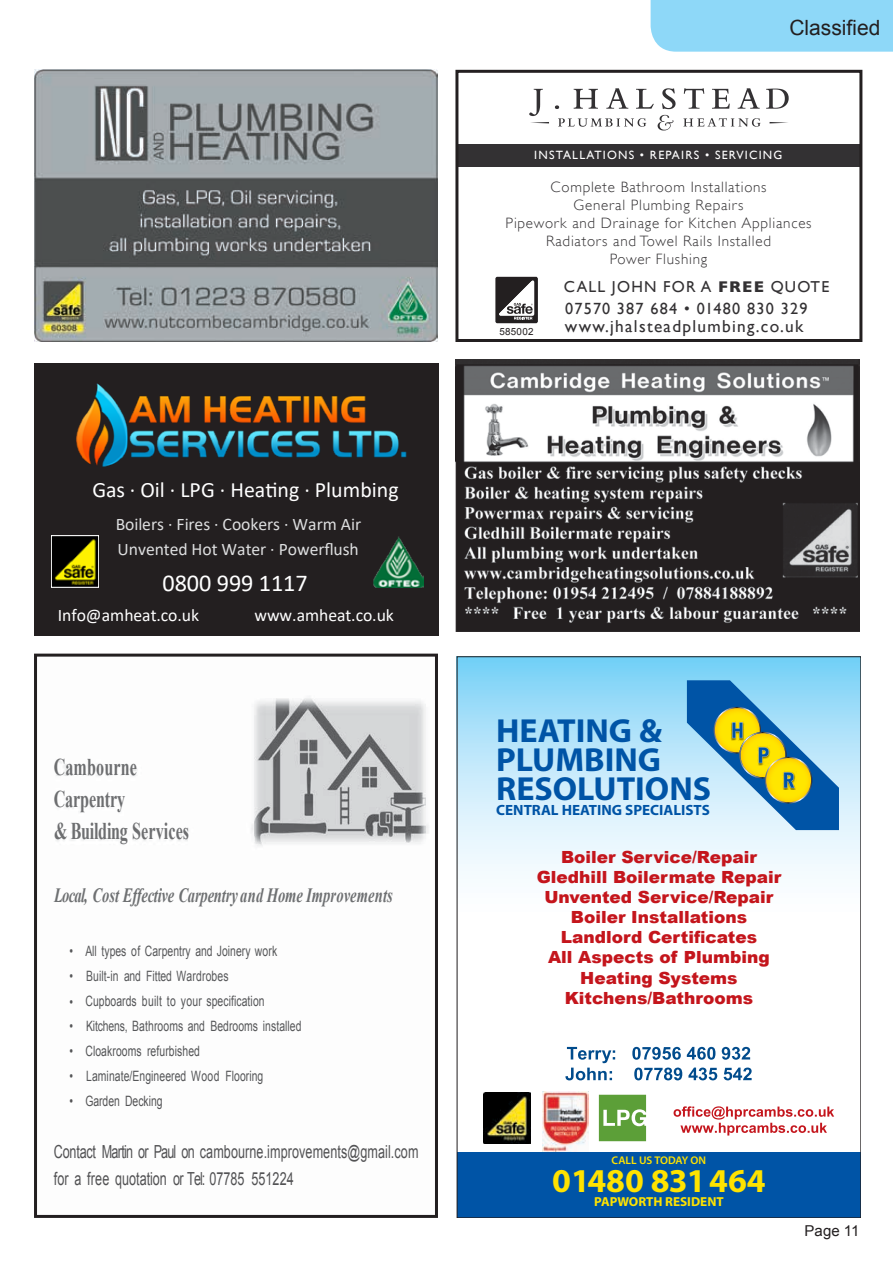
<style>
.page{position:relative;width:893px;height:1263px;background:#fff}
.page>*{position:absolute;margin:0;border:0;box-sizing:border-box;transform-origin:0 0}
.t1{font:700 33.45px/28.8px "Myriad Pro";color:#0054a6}
.t2{font:700 33.45px "Myriad Pro";color:#ffe300}
.t3{font:24.15px "Calibri";letter-spacing:.005em;color:#fff}
.t4{font:700 24px/32.2px "Times New Roman";color:#6d6e70;scale:.67 1}
.t5{font:21.9px "Calibri";color:#fff}
.t6{font:21px "Arial";color:#231f20}
.t7{font:italic 700 20.25px "Times New Roman";letter-spacing:-.01em;color:#6e7072;scale:.72 1}
.t8{font:18px/26.8px "Arial";letter-spacing:.005em;color:#525254;scale:.7 1}
.t9{font:17.7px/25.5px "Calibri";letter-spacing:-.005em;color:#dddedf}
.t10{font:17.7px "Calibri";color:#fff}
.t11{font:17.25px "Gill Sans";letter-spacing:.075em;color:#333133}
.t12{font:900 16.8px/20.1px "Arial";color:#c4151c;text-align:center}
.t13{font:16.2px "Gill Sans";letter-spacing:.075em;color:#333133}
.t14{font:15.9px "Gill Sans";letter-spacing:.075em;color:#333133}
.t15{font:300 15px/18px "Gill Sans";letter-spacing:.05em;color:#333133;text-align:center}
.t16{font:15px "Arial";color:#231f20}
.t17{font:700 14.85px "Myriad Pro";color:#0054a6}
.t18{font:14.25px "Arial";letter-spacing:.005em;color:#565759;scale:.73 1}
.t19{font:14.25px "Arial";letter-spacing:.005em;color:#555658;scale:.73 1}
.t20{font:14.25px "Arial";letter-spacing:.01em;color:#57585a;scale:.73 1}
.t21{font:14.25px "Arial";letter-spacing:.01em;color:#545557;scale:.73 1}
.t22{font:14.25px "Arial";color:#535355;scale:.73 1}
.t23{font:700 13.05px "Myriad Pro";color:#ffe300}
.t24{font:12px "Gill Sans";letter-spacing:.1em;color:#fff}
.t25{font:600 11.1px "Myriad Pro";color:#ffe300}
.t26{font:9.9px "Arial";letter-spacing:.025em;color:#231f20}
.s1{font-weight:700}
</style>
<div class="page">
<div style="left:651px;top:0;width:242px;height:52px;background:#8ed8f8"></div>
<div style="left:35px;top:363px;width:404px;height:272px;background:#231f20"></div>
<img style="left:76px;top:383px;width:331px;height:84px">
<img style="left:53px;top:538px;width:44px;height:47px">
<div style="left:51px;top:536px;width:48px;height:51px;border:1px solid #fff"></div>
<img style="left:374px;top:536px;width:50px;height:52px">
<div style="left:457px;top:144px;width:404px;height:23px;background:#333133"></div>
<svg style="left:529px;top:89px;width:14px;height:27px"></svg>
<svg style="left:555px;top:105px;width:4px;height:4px"></svg>
<svg style="left:574px;top:89px;width:24px;height:20px"></svg>
<svg style="left:606px;top:88px;width:22px;height:21px"></svg>
<svg style="left:636px;top:89px;width:18px;height:20px"></svg>
<svg style="left:662px;top:88px;width:14px;height:21px"></svg>
<svg style="left:684px;top:88px;width:20px;height:21px"></svg>
<svg style="left:712px;top:89px;width:18px;height:20px"></svg>
<svg style="left:738px;top:88px;width:22px;height:21px"></svg>
<svg style="left:766px;top:89px;width:23px;height:20px"></svg>
<svg style="left:658px;top:115px;width:15px;height:15px"></svg>
<svg style="left:683px;top:118px;width:78px;height:9px"></svg>
<svg style="left:558px;top:118px;width:88px;height:9px"></svg>
<svg style="left:531px;top:122px;width:18px;height:1px"></svg>
<svg style="left:770px;top:122px;width:18px;height:1px"></svg>
<svg style="left:495px;top:277px;width:43px;height:46px"></svg>
<div style="left:455px;top:70px;width:407px;height:272px;border:3px solid #231f20"></div>
<img style="left:34px;top:70px;width:404px;height:272px">
<svg style="left:459px;top:659px;width:400px;height:216px;background:#c0e8fb"></svg>
<svg style="left:687px;top:680px;width:152px;height:150px;background:#8eb8b5"></svg>
<svg style="left:674px;top:1106px;width:160px;height:29px"></svg>
<img style="left:483px;top:1093px;width:48px;height:50px">
<img style="left:542px;top:1092px;width:46px;height:59px">
<div style="left:457px;top:1153px;width:404px;height:65px;background:#0054a6"></div>
<svg style="left:599px;top:1095px;width:47px;height:46px;background:#74ad55"></svg>
<svg style="left:565px;top:1047px;width:187px;height:33px"></svg>
<img style="left:455px;top:359px;width:404px;height:272px">
<img style="left:254px;top:698px;width:172px;height:146px">
<div style="left:34px;top:654px;width:404px;height:564px;border:3px solid #231f20"></div>
<h3 class="t5" style="left:92px;top:474px;width:308px">Gas · Oil · LPG · Heating · Plumbing</h3>
<p class="t9" style="left:116px;top:510px;width:247px">Boilers · Fires · Cookers · Warm Air<br>Unvented Hot Water · Powerflush</p>
<h2 class="t3" style="left:162px;top:567px;width:147px">0800 999 1117</h2>
<p class="t10" style="left:58px;top:603px;width:143px">Info@amheat.co.uk</p>
<p class="t10" style="left:254px;top:603px;width:141px">www.amheat.co.uk</p>
<h3 class="t4" style="left:54px;top:750px;width:204px">Cambourne<br>Carpentry<br>&amp; Building Services</h3>
<p class="t7" style="left:54px;top:881px;width:472px">Local, Cost Effective Carpentry and Home Improvements</p>
<p class="t18" style="left:70px;top:942px;width:286px">• All types of Carpentry and Joinery work</p>
<p class="t20" style="left:70px;top:967px;width:219px">• Built-in and Fitted Wardrobes</p>
<p class="t19" style="left:70px;top:992px;width:269px">• Cupboards built to your specification</p>
<p class="t18" style="left:70px;top:1017px;width:319px">• Kitchens, Bathrooms and Bedrooms installed</p>
<p class="t21" style="left:70px;top:1042px;width:180px">• Cloakrooms refurbished</p>
<p class="t19" style="left:70px;top:1067px;width:267px">• Laminate/Engineered Wood Flooring</p>
<p class="t22" style="left:70px;top:1091px;width:129px">• Garden Decking</p>
<p class="t8" style="left:54px;top:1139px;width:523px">Contact Martin or Paul on cambourne.improvements@gmail.com for a free quotation or Tel: 07785 551224</p>
<p class="t6" style="left:789px;top:14px;width:93px">Classified</p>
<p class="t24" style="left:534px;top:148px;width:250px">INSTALLATIONS • REPAIRS • SERVICING</p>
<p class="t15" style="left:506px;top:178px;width:307px">Complete Bathroom Installations<br>General Plumbing Repairs<br>Pipework and Drainage for Kitchen Appliances<br>Radiators and Towel Rails Installed<br>Power Flushing</p>
<p class="t26" style="left:499px;top:325px;width:36px">585002</p>
<p class="t14" style="left:564px;top:277px;width:267px">CALL JOHN FOR A <span class="s1">FREE</span> QUOTE</p>
<p class="t13" style="left:565px;top:299px;width:244px">07570 387 684 • 01480 830 329</p>
<p class="t11" style="left:565px;top:316px;width:240px">www.jhalsteadplumbing.co.uk</p>
<h1 class="t1" style="left:496px;top:717px;width:216px">HEATING &amp;<br>PLUMBING<br>RESOLUTIONS</h1>
<p class="t17" style="left:496px;top:801px;width:215px">CENTRAL HEATING SPECIALISTS</p>
<p class="t12" style="left:537px;top:847px;width:246px">Boiler Service/Repair<br>Gledhill Boilermate Repair<br>Unvented Service/Repair<br>Boiler Installations<br>Landlord Certificates<br>All Aspects of Plumbing<br>Heating Systems<br>Kitchens/Bathrooms</p>
<p class="t25" style="left:612px;top:1153px;width:96px">CALL US TODAY ON</p>
<h1 class="t2" style="left:552px;top:1161px;width:215px">01480 831 464</h1>
<p class="t23" style="left:594px;top:1194px;width:131px">PAPWORTH RESIDENT</p>
<p class="t16" style="left:805px;top:1220px;width:56px">Page 11</p>
</div>
